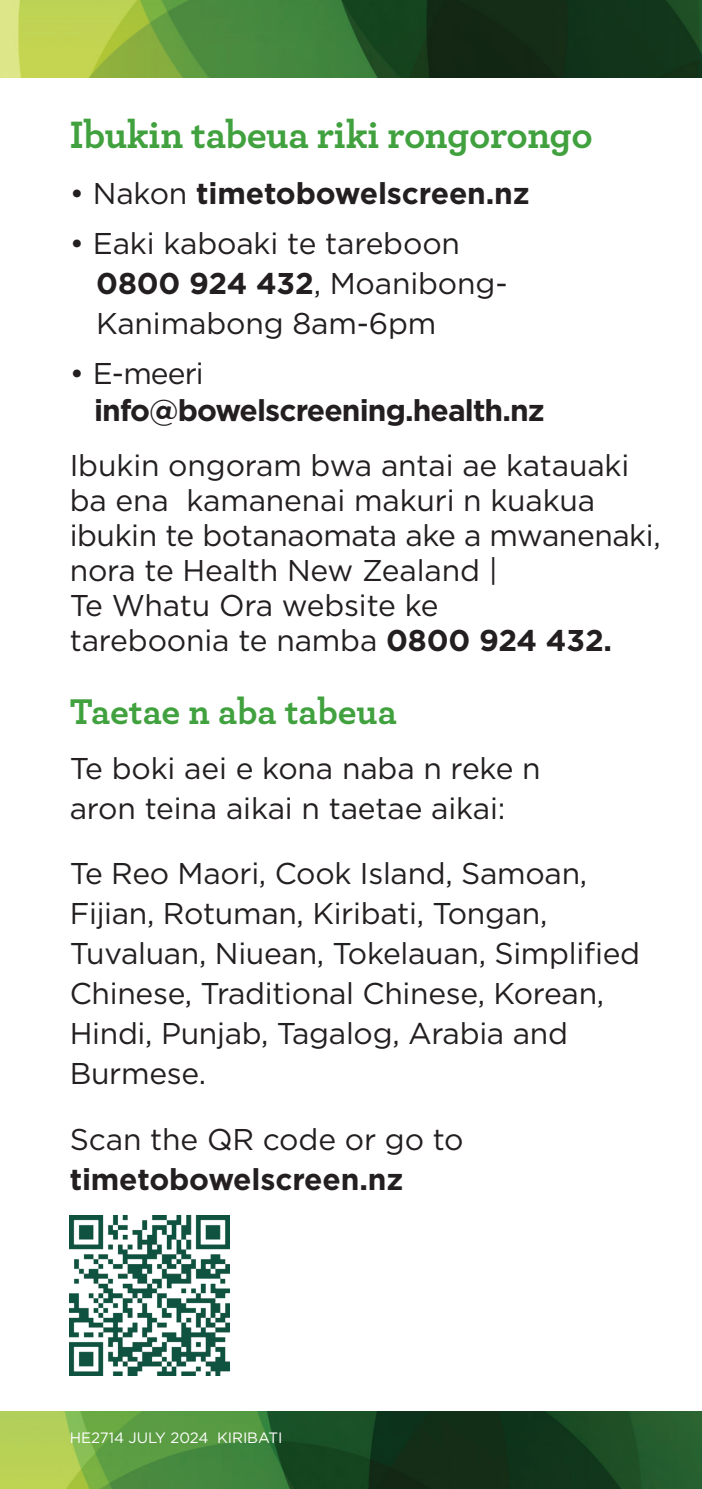
<style>
.page{position:relative;width:702px;height:1489px;background:#fff}
.page>*{position:absolute;margin:0;border:0;box-sizing:border-box;transform-origin:0 0}
.TTS_Subhead_L1{font:700 40px "Archer";letter-spacing:-.01em;color:#40a13e}
.TTS_Body_text{font:700 37.5px "Archer";letter-spacing:-.005em;color:#40a13e}
.TTS_Body_text-2{font:30px/40px "Gotham";letter-spacing:-.01em;color:#231f20}
.TTS_Body_text-3{font:700 30px/37.5px "Gotham";letter-spacing:-.02em;color:#231f20}
.TTS_Body_text-4{font:15px "Gotham";letter-spacing:-.005em;color:#fff}
.s1{font-weight:400}
.s2{font-weight:700}
</style>
<div class="page">
<img style="left:0;top:0;width:702px;height:78px">
<img style="left:0;top:1411px;width:702px;height:77px">
<img style="left:70px;top:1215px;width:159px;height:159px">
<p class="TTS_Subhead_L1" style="left:70px;top:103px;width:524px">Ibukin tabeua riki rongorongo</p>
<p class="TTS_Body_text-3" style="left:70px;top:174px;width:461px"><span class="s1">• Nakon</span> timetobowelscreen.nz</p>
<p class="TTS_Body_text-2" style="left:96px;top:222px;width:413px;text-indent:-27px">• Eaki kaboaki te tareboon<br><span class="s2">0800 924 432</span>, Moanibong-<br>Kanimabong 8am-6pm</p>
<p class="TTS_Body_text-3" style="left:94px;top:354px;width:452px;text-indent:-24px"><span class="s1">• E-meeri </span>info@bowelscreening.health.nz</p>
<p class="TTS_Body_text-2" style="left:70px;top:447px;width:592px;line-height:35px">Ibukin ongoram bwa antai ae katauaki ba ena kamanenai makuri n kuakua ibukin te botanaomata ake a mwanenaki, nora te Health New Zealand |<br>Te Whatu Ora website ke<br>tareboonia te namba <span class="s2">0800 924 432.</span></p>
<p class="TTS_Body_text" style="left:70px;top:682px;width:328px">Taetae n aba tabeua</p>
<p class="TTS_Body_text-2" style="left:70px;top:748px;width:472px">Te boki aei e kona naba n reke n aron teina aikai n taetae aikai:</p>
<p class="TTS_Body_text-2" style="left:70px;top:853px;width:571px">Te Reo Maori, Cook Island, Samoan, Fijian, Rotuman, Kiribati, Tongan, Tuvaluan, Niuean, Tokelauan, Simplified Chinese, Traditional Chinese, Korean, Hindi, Punjab, Tagalog, Arabia and Burmese.</p>
<p class="TTS_Body_text-3" style="left:70px;top:1118px;width:395px;line-height:40px"><span class="s1">Scan the QR code or go to </span>timetobowelscreen.nz</p>
<p class="TTS_Body_text-4" style="left:70px;top:1427px;width:214px">HE2714 JULY 2024 KIRIBATI</p>
</div>
